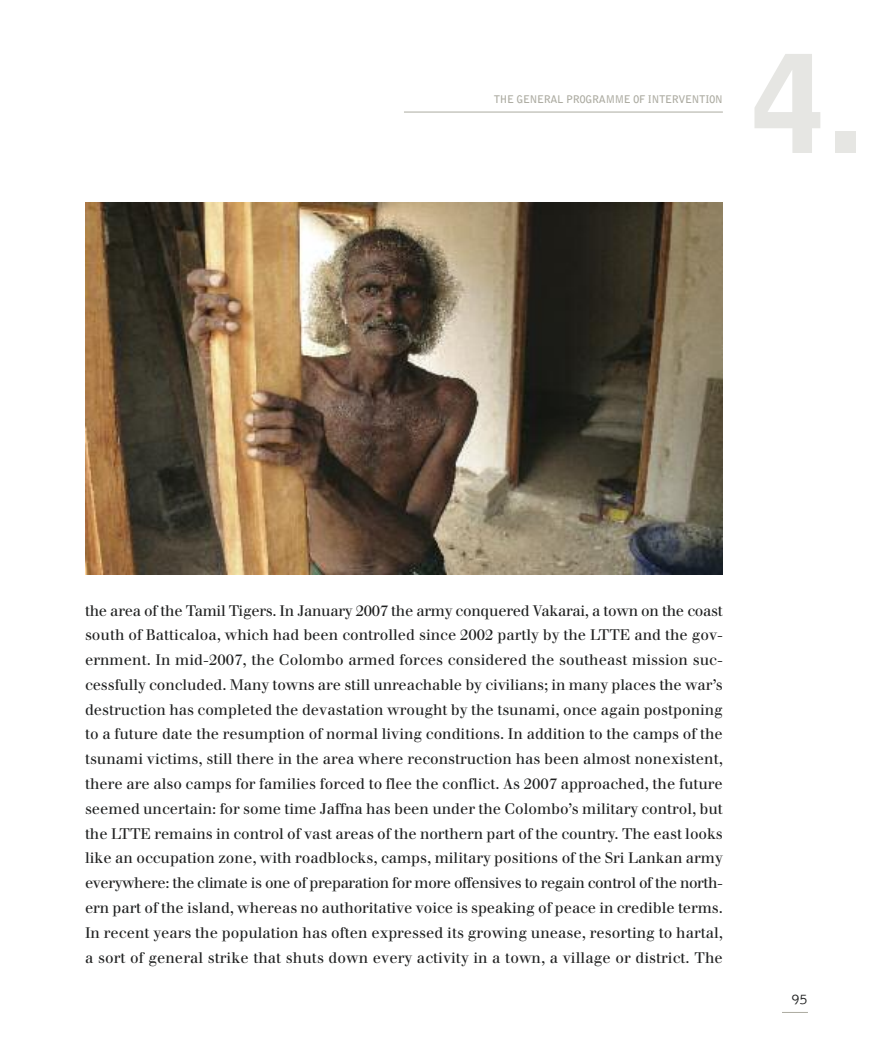
<style>
.page{position:relative;width:893px;height:1063px;background:#fff}
.page>*{position:absolute;margin:0;border:0;box-sizing:border-box;transform-origin:0 0}
.t1{font:900 135px "Bell Gothic";color:#e6e6e3}
.t2{font:15px/24.8px "Walbaum";letter-spacing:.005em;color:#1f2020;text-align:justify}
.t3{font:300 15px "Bell Gothic";color:#1f2020}
.t4{font:700 10.5px "Bell Gothic";letter-spacing:-.03em;color:#acaba1}
</style>
<div class="page">
<hr style="left:404px;top:112px;width:319px;height:1px;background:#acaba1">
<img style="left:85px;top:202px;width:638px;height:372px">
<svg style="left:782px;top:1012px;width:26px;height:1px"></svg>
<p class="t4" style="left:494px;top:96px;width:231px">THE GENERAL PROGRAMME OF INTERVENTION</p>
<h1 class="t1" style="left:752px;top:54px;width:114px">4.</h1>
<p class="t2" style="left:85px;top:599px;width:639px">the area of the Tamil Tigers. In January 2007 the army conquered Vakarai, a town on the coast south of Batticaloa, which had been controlled since 2002 partly by the LTTE and the gov&shy;ernment. In mid-2007, the Colombo armed forces considered the southeast mission suc&shy;cessfully concluded. Many towns are still unreachable by civilians; in many places the war’s destruction has completed the devastation wrought by the tsunami, once again postponing to a future date the resumption of normal living conditions. In addition to the camps of the tsunami victims, still there in the area where reconstruction has been almost nonexistent, there are also camps for families forced to flee the conflict. As 2007 approached, the future seemed uncertain: for some time Jaffna has been under the Colombo’s military control, but the LTTE remains in control of vast areas of the northern part of the country. The east looks like an occupation zone, with roadblocks, camps, military positions of the Sri Lankan army everywhere: the climate is one of preparation for more offensives to regain control of the north&shy;ern part of the island, whereas no authoritative voice is speaking of peace in credible terms.<br>In recent years the population has often expressed its growing unease, resorting to hartal, a sort of general strike that shuts down every activity in a town, a village or district. The</p>
<p class="t3" style="left:791px;top:993px;width:18px">95</p>
</div>
